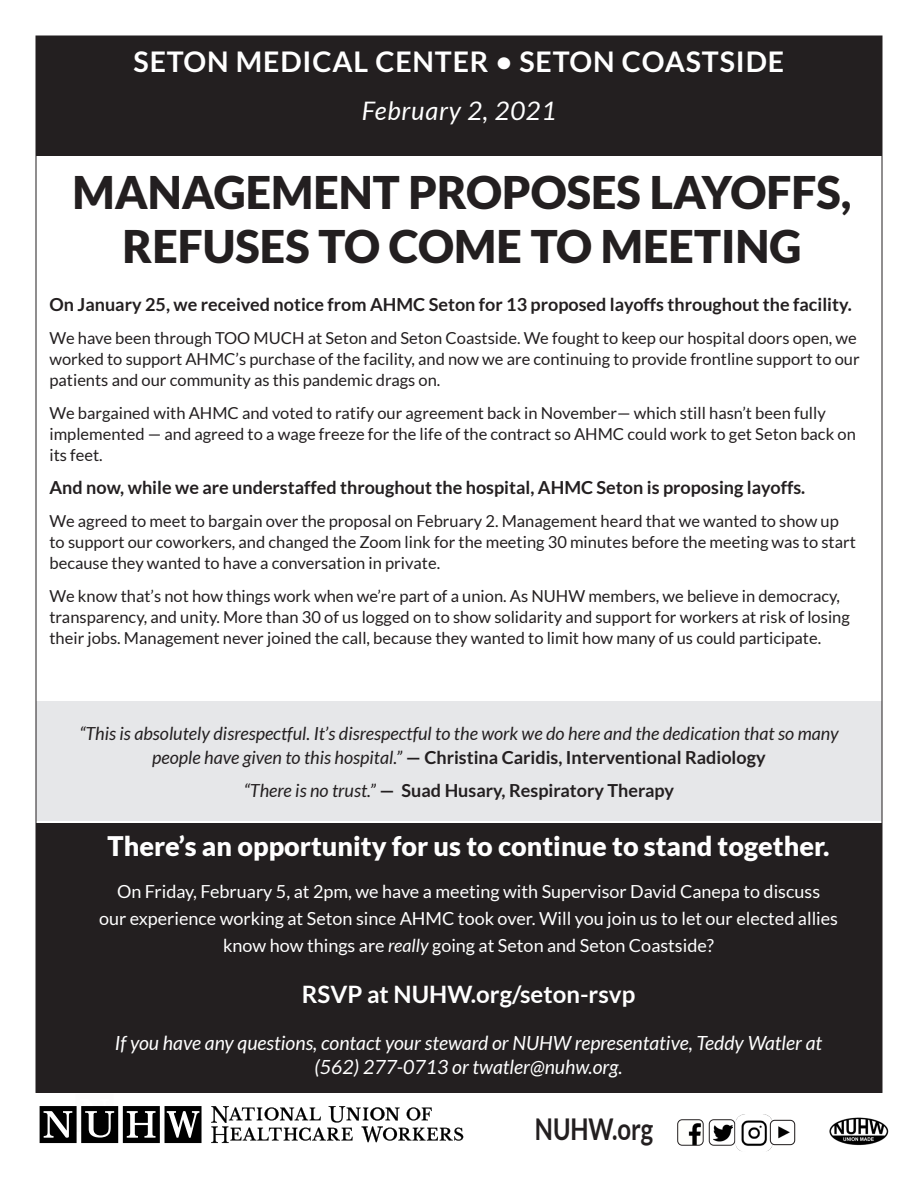
<style>
.page{position:relative;width:918px;height:1188px;background:#fff}
.page>*{position:absolute;margin:0;border:0;box-sizing:border-box;transform-origin:0 0}
.t1{font:900 45px/54px "Lato";color:#231f20;text-align:center}
.t2{font:700 30px "Lato";color:#231f20;scale:.8 1}
.t3{font:700 28.5px "Lato";letter-spacing:.03em;color:#fff}
.t4{font:900 27px "Lato";color:#fff}
.t5{font:italic 25.5px "Lato";letter-spacing:.03em;color:#fff}
.t6{font:700 24px "Lato";color:#fff}
.t7{font:italic 19.5px/24px "Lato";color:#fff;text-align:center}
.t8{font:700 18px "Lato";color:#231f20}
.t9{font:18px/27px "Lato";color:#fff;text-align:center}
.t10{font:italic 18px/24px "Lato";color:#231f20;text-align:center}
.t11{font:16.5px/21px "Lato";color:#231f20}
.s1{font-weight:700;font-style:normal}
.s2{font-weight:400;font-style:italic}
.s3{font-style:italic}
</style>
<div class="page">
<div style="left:36px;top:36px;width:846px;height:119px;background:#231f20"></div>
<div style="left:36px;top:823px;width:846px;height:269px;background:#231f20"></div>
<img style="left:679px;top:1121px;width:23px;height:23px">
<div style="left:677px;top:1119px;width:27px;height:27px;border:1px solid #231f20;border-radius:4px"></div>
<img style="left:713px;top:1124px;width:20px;height:18px">
<div style="left:709px;top:1119px;width:26px;height:27px;border:1px solid #231f20;border-radius:4px"></div>
<img style="left:736px;top:1114px;width:37px;height:37px">
<img style="left:770px;top:1120px;width:25px;height:25px">
<div style="left:770px;top:1120px;width:25px;height:25px;border:1px solid #231f20;border-radius:4px"></div>
<img style="left:830px;top:1117px;width:59px;height:29px">
<svg style="left:40px;top:1106px;width:424px;height:37px"></svg>
<div style="left:36px;top:701px;width:846px;height:120px;background:#e6e7e9"></div>
<p class="t3" style="left:134px;top:46px;width:652px">SETON MEDICAL CENTER • SETON COASTSIDE</p>
<p class="t5" style="left:362px;top:96px;width:196px">February 2, 2021</p>
<p class="t1" style="left:73px;top:164px;width:780px">MANAGEMENT PROPOSES LAYOFFS,<br>REFUSES TO COME TO MEETING</p>
<p class="t8" style="left:50px;top:294px;width:804px">On January 25, we received notice from AHMC Seton for 13 proposed layoffs throughout the facility.</p>
<p class="t11" style="left:50px;top:327px;width:812px">We have been through TOO MUCH at Seton and Seton Coastside. We fought to keep our hospital doors open, we worked to support AHMC’s purchase of the facility, and now we are continuing to provide frontline support to our patients and our community as this pandemic drags on.</p>
<p class="t11" style="left:50px;top:402px;width:808px">We bargained with AHMC and voted to ratify our agreement back in November— which still hasn’t been fully implemented — and agreed to a wage freeze for the life of the contract so AHMC could work to get Seton back on its feet.</p>
<p class="t8" style="left:50px;top:477px;width:757px">And now, while we are understaffed throughout the hospital, AHMC Seton is proposing layoffs.</p>
<p class="t11" style="left:50px;top:510px;width:808px">We agreed to meet to bargain over the proposal on February 2. Management heard that we wanted to show up to support our coworkers, and changed the Zoom link for the meeting 30 minutes before the meeting was to start because they wanted to have a conversation in private.</p>
<p class="t11" style="left:50px;top:585px;width:802px">We know that’s not how things work when we’re part of a union. As NUHW members, we believe in democracy, transparency, and unity. More than 30 of us logged on to show solidarity and support for workers at risk of losing their jobs. Management never joined the call, because they wanted to limit how many of us could participate.</p>
<p class="t10" style="left:79px;top:722px;width:761px">“This is absolutely disrespectful. It’s disrespectful to the work we do here and the dedication that so many people have given to this hospital.” <span class="s1">— Christina Caridis, Interventional Radiology</span></p>
<p class="t8" style="left:244px;top:780px;width:432px"><span class="s2">“There is no trust.”</span> — Suad Husary, Respiratory Therapy</p>
<p class="t4" style="left:108px;top:831px;width:724px">There’s an opportunity for us to continue to stand together.</p>
<p class="t9" style="left:99px;top:878px;width:741px">On Friday, February 5, at 2pm, we have a meeting with Supervisor David Canepa to discuss<br>our experience working at Seton since AHMC took over. Will you join us to let our elected allies know how things are <span class="s3">really</span> going at Seton and Seton Coastside?</p>
<p class="t6" style="left:302px;top:981px;width:335px">RSVP at NUHW.org/seton-rsvp</p>
<p class="t7" style="left:115px;top:1031px;width:709px">If you have any questions, contact your steward or NUHW representative, Teddy Watler at (562) 277-0713 or twatler@nuhw.org.</p>
<p class="t2" style="left:535px;top:1112px;width:150px">NUHW.org</p>
</div>
